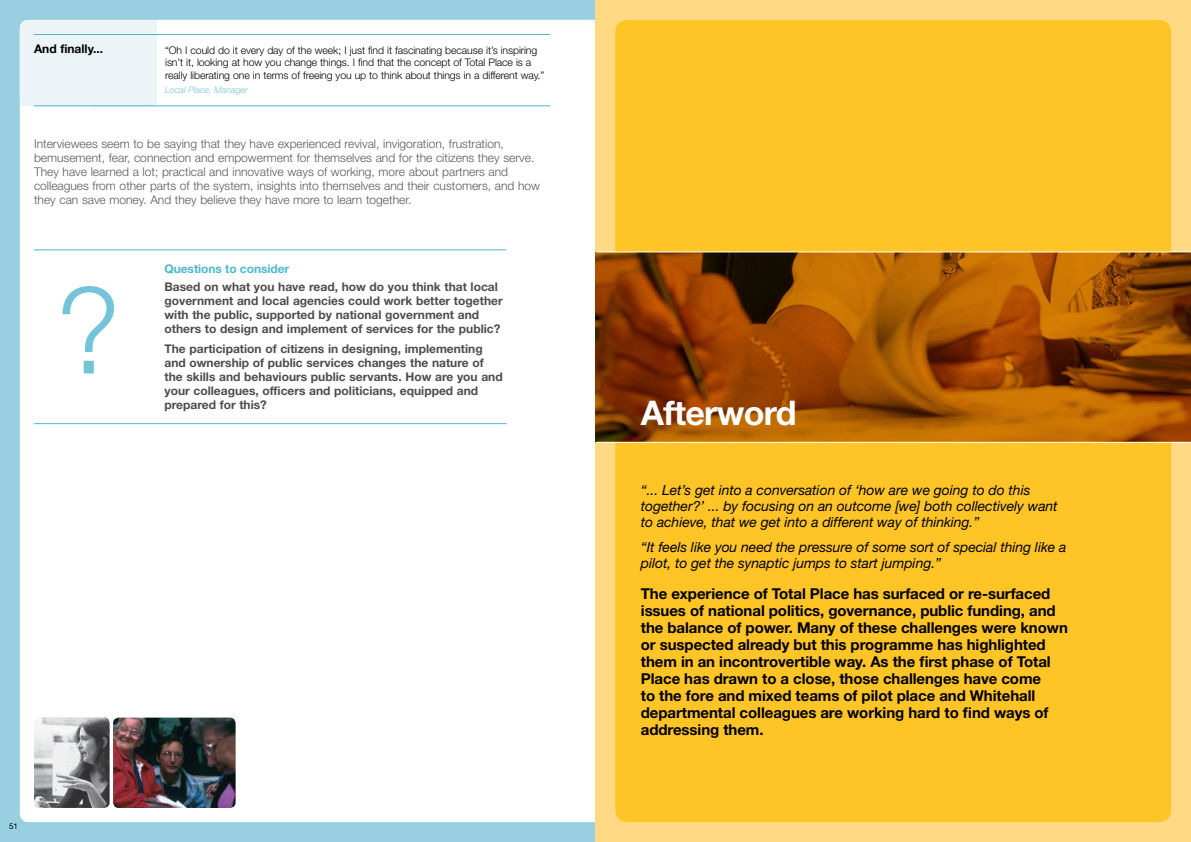
<style>
.page{position:relative;width:1191px;height:842px;background:#fff}
.page>*{position:absolute;margin:0;border:0;box-sizing:border-box;transform-origin:0 0}
.t1{font:300 120px "Helvetica Neue";color:#74c4d9}
.t2{font:700 34px "Helvetica Neue";letter-spacing:-.02em;color:#fff}
.t3{font:700 15px/17px "Helvetica Neue";letter-spacing:-.005em;color:#000}
.t4{font:italic 14px/16px "Helvetica Neue";letter-spacing:-.005em;color:#000}
.t5{font:700 12px/14px "Helvetica Neue";color:#4d4d4f}
.t6{font:300 12px/14px "Helvetica Neue";color:#58595b}
.t7{font:700 12px "Helvetica Neue";letter-spacing:-.005em;color:#4ab9d2}
.t8{font:700 12px "Helvetica Neue";color:#000}
.t9{font:300 10.5px/12.5px "Helvetica Neue";letter-spacing:-.01em;color:#000}
.t10{font:italic 300 9px "Helvetica Neue";letter-spacing:-.01em;color:#74c4d9}
.t11{font:8px "Helvetica Neue";color:#000}
</style>
<div class="page">
<div style="left:0;top:0;width:595px;height:842px;background:#98d0e2"></div>
<div style="left:20px;top:20px;width:1151px;height:802px;background:#fff;border-radius:9px"></div>
<div style="left:20px;top:20px;width:137px;height:86px;background:#ecf4f7;border-radius:9px"></div>
<div style="left:20px;top:96px;width:137px;height:10px;background:#ecf4f7"></div>
<div style="left:126px;top:20px;width:31px;height:86px;background:#ecf4f7"></div>
<div style="left:595px;top:0;width:596px;height:842px;background:#ffd984"></div>
<div style="left:615px;top:20px;width:556px;height:802px;background:#ffc425;border-radius:12px"></div>
<svg style="left:595px;top:253px;width:596px;height:189px;background:#994c02"></svg>
<hr style="left:597px;top:251px;width:594px;height:1px;background:#fff">
<hr style="left:597px;top:442px;width:594px;height:1px;background:#fff">
<hr style="left:34px;top:34px;width:516px;height:1px;background:#4ab9d2">
<hr style="left:34px;top:105px;width:516px;height:1px;background:#4ab9d2">
<hr style="left:34px;top:249px;width:472px;height:1px;background:#4ab9d2">
<hr style="left:34px;top:423px;width:472px;height:1px;background:#4ab9d2">
<img style="left:34px;top:717px;width:76px;height:91px">
<img style="left:113px;top:718px;width:123px;height:90px">
<p class="t8" style="left:34px;top:41px;width:71px">And finally...</p>
<p class="t9" style="left:165px;top:43px;width:380px">“Oh I could do it every day of the week; I just find it fascinating because it’s inspiring isn’t it, looking at how you change things. I find that the concept of Total Place is a really liberating one in terms of freeing you up to think about things in a different way.”</p>
<p class="t10" style="left:165px;top:85px;width:84px">Local Place, Manager</p>
<p class="t6" style="left:34px;top:136px;width:507px">Interviewees seem to be saying that they have experienced revival, invigoration, frustration, bemusement, fear, connection and empowerment for themselves and for the citizens they serve.<br>They have learned a lot; practical and innovative ways of working, more about partners and colleagues from other parts of the system, insights into themselves and their customers, and how they can save money. And they believe they have more to learn together.</p>
<h1 class="t1" style="left:56px;top:257px;width:66px">?</h1>
<p class="t7" style="left:164px;top:261px;width:126px">Questions to consider</p>
<p class="t5" style="left:164px;top:280px;width:340px">Based on what you have read, how do you think that local government and local agencies could work better together with the public, supported by national government and others to design and implement of services for the public?</p>
<p class="t5" style="left:164px;top:341px;width:340px">The participation of citizens in designing, implementing and ownership of public services changes the nature of the skills and behaviours public servants. How are you and your colleagues, officers and politicians, equipped and prepared for this?</p>
<p class="t11" style="left:9px;top:821px;width:10px">51</p>
<h2 class="t2" style="left:641px;top:392px;width:157px">Afterword</h2>
<p class="t4" style="left:641px;top:482px;width:418px">“... Let’s get into a conversation of ‘how are we going to do this together?’ ... by focusing on an outcome [we] both collectively want to achieve, that we get into a different way of thinking.”</p>
<p class="t4" style="left:641px;top:538px;width:427px">“It feels like you need the pressure of some sort of special thing like a pilot, to get the synaptic jumps to start jumping.”</p>
<p class="t3" style="left:641px;top:584px;width:428px">The experience of Total Place has surfaced or re-surfaced issues of national politics, governance, public funding, and the balance of power. Many of these challenges were known or suspected already but this programme has highlighted them in an incontrovertible way. As the first phase of Total Place has drawn to a close, those challenges have come<br>to the fore and mixed teams of pilot place and Whitehall departmental colleagues are working hard to find ways of addressing them.</p>
</div>
